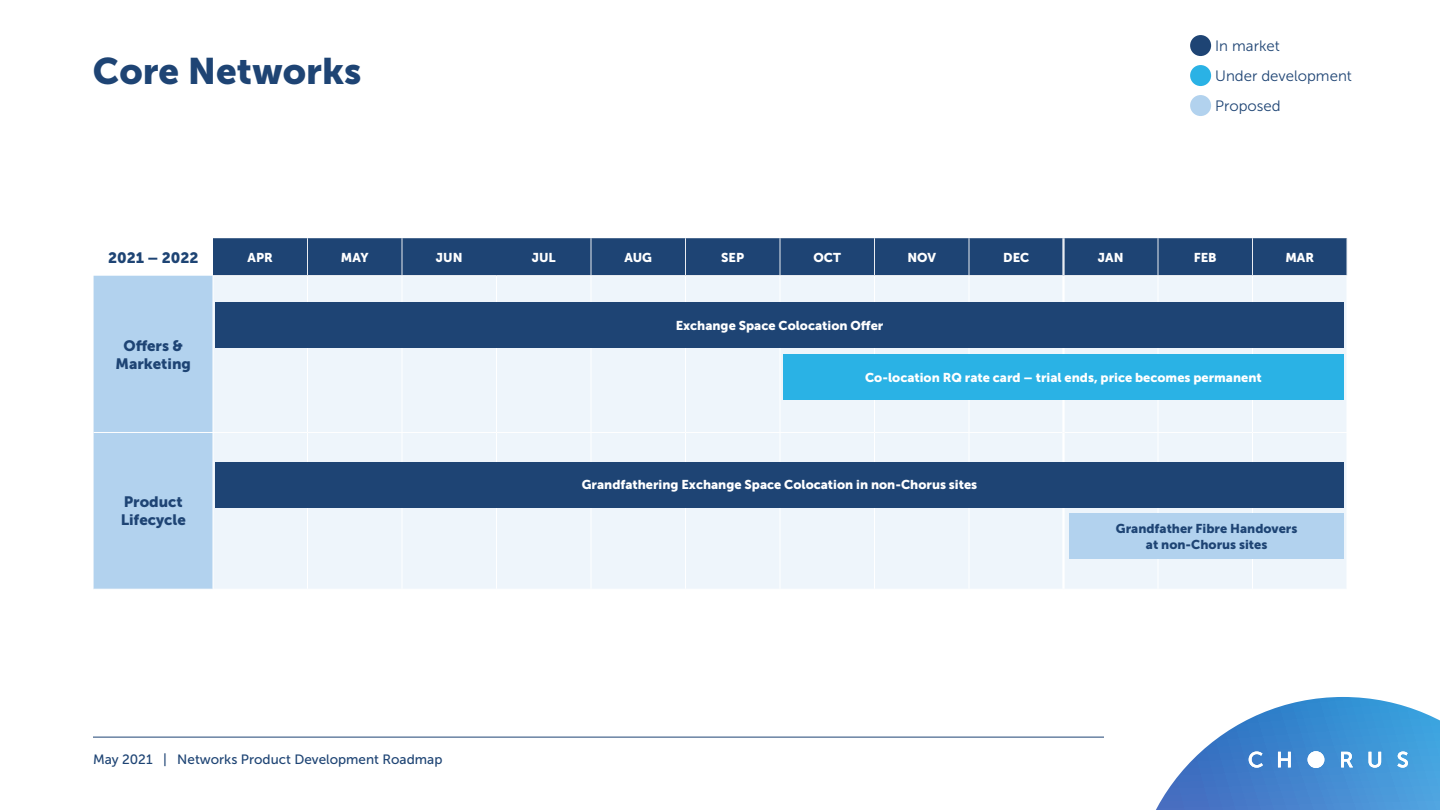
<style>
.page{position:relative;width:1440px;height:810px;background:#fff}
.page>*{position:absolute;margin:0;border:0;box-sizing:border-box;transform-origin:0 0}
.t1{font:36.75px "Museo Sans 900";color:#1e4474}
.t2{font:15px/18px "Museo Sans 900";color:#1e4474;text-align:center}
.t3{font:15px "Museo Sans 300";color:#1e4474}
.t4{font:13.5px "Museo Sans 500";color:#1e4474}
.t5{font:12.75px "Museo Sans 900";color:#fff}
.t6{font:12.75px/15.3px "Museo Sans 900";color:#1e4474;text-align:center}
</style>
<div class="page">
<hr style="left:93px;top:737px;width:1011px;height:1px;background:#1e4474">
<svg style="left:94px;top:238px;width:1253px;height:351px;background:#6d8eb2"></svg>
<div style="left:214px;top:276px;width:1133px;height:313px;background:#eef5fb"></div>
<hr style="left:307px;top:238px;width:1px;height:37px;background:#e9ecf1">
<hr style="left:402px;top:238px;width:1px;height:37px;background:#e9ecf1">
<hr style="left:591px;top:238px;width:1px;height:37px;background:#e9ecf1">
<hr style="left:685px;top:238px;width:1px;height:37px;background:#e9ecf1">
<hr style="left:780px;top:238px;width:1px;height:37px;background:#e9ecf1">
<hr style="left:874px;top:238px;width:1px;height:37px;background:#e9ecf1">
<hr style="left:969px;top:238px;width:1px;height:37px;background:#e9ecf1">
<hr style="left:1158px;top:238px;width:1px;height:37px;background:#e9ecf1">
<hr style="left:1252px;top:238px;width:1px;height:37px;background:#e9ecf1">
<hr style="left:1347px;top:238px;width:1px;height:37px;background:#e9ecf1">
<hr style="left:213px;top:275px;width:95px;height:1px;background:#fff">
<hr style="left:308px;top:275px;width:94px;height:1px;background:#fff">
<hr style="left:307px;top:276px;width:1px;height:156px;background:#fff">
<hr style="left:402px;top:275px;width:94px;height:1px;background:#fff">
<hr style="left:402px;top:276px;width:1px;height:156px;background:#fff">
<hr style="left:496px;top:275px;width:95px;height:1px;background:#fff">
<hr style="left:496px;top:276px;width:1px;height:156px;background:#fff">
<hr style="left:591px;top:275px;width:95px;height:1px;background:#fff">
<hr style="left:591px;top:276px;width:1px;height:156px;background:#fff">
<hr style="left:686px;top:275px;width:94px;height:1px;background:#fff">
<hr style="left:685px;top:276px;width:1px;height:156px;background:#fff">
<hr style="left:780px;top:275px;width:94px;height:1px;background:#fff">
<hr style="left:780px;top:276px;width:1px;height:156px;background:#fff">
<hr style="left:874px;top:275px;width:95px;height:1px;background:#fff">
<hr style="left:874px;top:276px;width:1px;height:156px;background:#fff">
<hr style="left:969px;top:275px;width:95px;height:1px;background:#fff">
<hr style="left:969px;top:276px;width:1px;height:156px;background:#fff">
<hr style="left:1064px;top:275px;width:94px;height:1px;background:#fff">
<hr style="left:1158px;top:275px;width:94px;height:1px;background:#fff">
<hr style="left:1158px;top:276px;width:1px;height:156px;background:#fff">
<hr style="left:1252px;top:275px;width:95px;height:1px;background:#fff">
<hr style="left:1252px;top:276px;width:1px;height:156px;background:#fff">
<hr style="left:213px;top:432px;width:95px;height:1px;background:#fff">
<hr style="left:308px;top:432px;width:94px;height:1px;background:#fff">
<hr style="left:307px;top:433px;width:1px;height:156px;background:#fff">
<hr style="left:402px;top:432px;width:94px;height:1px;background:#fff">
<hr style="left:402px;top:433px;width:1px;height:156px;background:#fff">
<hr style="left:496px;top:432px;width:95px;height:1px;background:#fff">
<hr style="left:496px;top:433px;width:1px;height:156px;background:#fff">
<hr style="left:591px;top:432px;width:95px;height:1px;background:#fff">
<hr style="left:591px;top:433px;width:1px;height:156px;background:#fff">
<hr style="left:686px;top:432px;width:94px;height:1px;background:#fff">
<hr style="left:685px;top:433px;width:1px;height:156px;background:#fff">
<hr style="left:780px;top:432px;width:94px;height:1px;background:#fff">
<hr style="left:780px;top:433px;width:1px;height:156px;background:#fff">
<hr style="left:874px;top:432px;width:95px;height:1px;background:#fff">
<hr style="left:874px;top:433px;width:1px;height:156px;background:#fff">
<hr style="left:969px;top:432px;width:93px;height:1px;background:#fff">
<hr style="left:969px;top:433px;width:1px;height:156px;background:#fff">
<hr style="left:1065px;top:432px;width:93px;height:1px;background:#fff">
<hr style="left:1158px;top:432px;width:94px;height:1px;background:#fff">
<hr style="left:1158px;top:433px;width:1px;height:156px;background:#fff">
<hr style="left:1252px;top:432px;width:95px;height:1px;background:#fff">
<hr style="left:1252px;top:433px;width:1px;height:156px;background:#fff">
<hr style="left:94px;top:432px;width:119px;height:1px;background:#fff">
<hr style="left:213px;top:276px;width:1px;height:156px;background:#fff">
<hr style="left:213px;top:433px;width:1px;height:156px;background:#fff">
<hr style="left:1062px;top:238px;width:3px;height:37px;background:#e9ecf1">
<hr style="left:1062px;top:276px;width:3px;height:156px;background:#fff">
<hr style="left:1062px;top:432px;width:3px;height:157px;background:#fff">
<div style="left:783px;top:354px;width:561px;height:46px;background:#2ab2e5"></div>
<div style="left:1070px;top:514px;width:274px;height:45px;background:#b2d2ee"></div>
<div style="left:215px;top:303px;width:1129px;height:45px;background:#1e4474"></div>
<div style="left:215px;top:462px;width:1129px;height:45px;background:#1e4474"></div>
<div style="left:1190px;top:35px;width:21px;height:21px;background:#1e4474;border-radius:50%"></div>
<div style="left:1190px;top:65px;width:21px;height:21px;background:#2ab2e5;border-radius:50%"></div>
<div style="left:1190px;top:95px;width:21px;height:21px;background:#b2d2ee;border-radius:50%"></div>
<svg style="left:1156px;top:697px;width:284px;height:113px"></svg>
<p class="t1" style="left:93px;top:51px;width:270px">Core Networks</p>
<p class="t3" style="left:1215px;top:37px;width:66px">In market</p>
<p class="t3" style="left:1215px;top:67px;width:138px">Under development</p>
<p class="t3" style="left:1215px;top:97px;width:67px">Proposed</p>
<p class="t2" style="left:108px;top:248px;width:92px">2021 – 2022</p>
<p class="t5" style="left:248px;top:250px;width:27px">APR</p>
<p class="t5" style="left:341px;top:250px;width:29px">MAY</p>
<p class="t5" style="left:436px;top:250px;width:28px">JUN</p>
<p class="t5" style="left:532px;top:250px;width:26px">JUL</p>
<p class="t5" style="left:624px;top:250px;width:29px">AUG</p>
<p class="t5" style="left:721px;top:250px;width:24px">SEP</p>
<p class="t5" style="left:814px;top:250px;width:29px">OCT</p>
<p class="t5" style="left:907px;top:250px;width:30px">NOV</p>
<p class="t5" style="left:1003px;top:250px;width:28px">DEC</p>
<p class="t5" style="left:1098px;top:250px;width:27px">JAN</p>
<p class="t5" style="left:1194px;top:250px;width:24px">FEB</p>
<p class="t5" style="left:1285px;top:250px;width:30px">MAR</p>
<p class="t2" style="left:116px;top:336px;width:77px">Offers &amp;<br>Marketing</p>
<p class="t2" style="left:121px;top:493px;width:67px;text-align:left">Product<br>Lifecycle</p>
<p class="t4" style="left:93px;top:752px;width:351px">May 2021 | Networks Product Development Roadmap</p>
<p class="t5" style="left:676px;top:319px;width:209px">Exchange Space Colocation Offer</p>
<p class="t5" style="left:865px;top:370px;width:398px">Co-location RQ rate card – trial ends, price becomes permanent</p>
<p class="t5" style="left:582px;top:478px;width:397px">Grandfathering Exchange Space Colocation in non-Chorus sites</p>
<p class="t6" style="left:1116px;top:521px;width:183px">Grandfather Fibre Handovers at non-Chorus sites</p>
</div>
